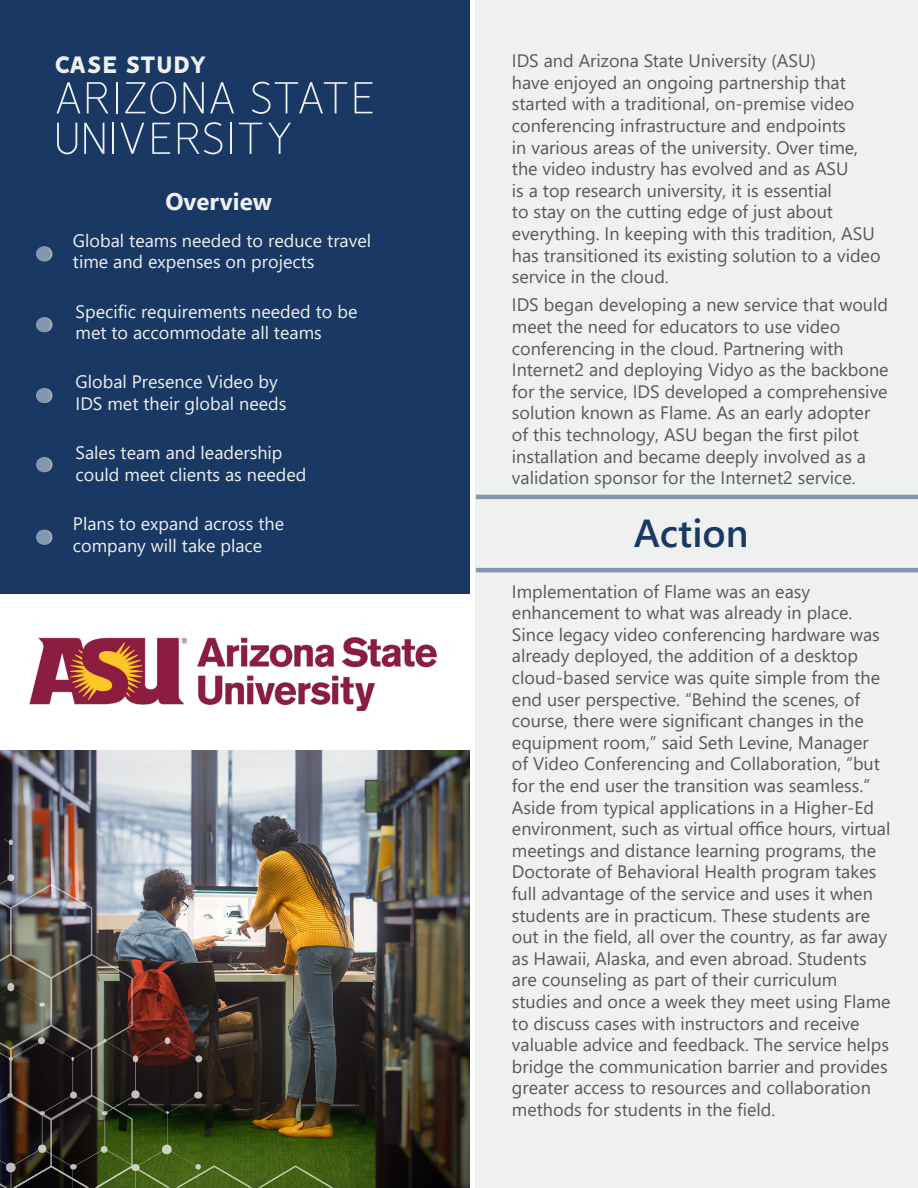
<style>
.page{position:relative;width:918px;height:1188px;background:#fff}
.page>*{position:absolute;margin:0;border:0;box-sizing:border-box;transform-origin:0 0}
.t1{font:100 51px/40.5px "Vision";color:#eff0f0}
.Heading2{font:600 39px "Segoe UI";color:#193863}
.Sub_Title{font:800 27px "Vision";letter-spacing:-.03em;color:#eff0f0}
.Heading1{font:700 24px "Segoe UI";color:#eff0f0}
.Body{font:18px/21.6px "Segoe UI";color:#57585a}
.Body-2{font:18px/21.6px "Segoe UI";color:#eff0f0}
</style>
<div class="page">
<div style="left:476px;top:0;width:442px;height:1188px;background:#eff0f0"></div>
<div style="left:0;top:0;width:469px;height:594px;background:#193863"></div>
<div style="left:38px;top:388px;width:14px;height:15px;background:#afb0b3;border-radius:50%"></div>
<div style="left:36px;top:388px;width:15px;height:15px;background:#8497af;border-radius:50%"></div>
<svg style="left:38px;top:317px;width:14px;height:15px"></svg>
<div style="left:36px;top:317px;width:15px;height:15px;background:#8497af;border-radius:50%"></div>
<svg style="left:38px;top:246px;width:14px;height:15px"></svg>
<div style="left:36px;top:246px;width:15px;height:15px;background:#8497af;border-radius:50%"></div>
<svg style="left:38px;top:457px;width:14px;height:15px"></svg>
<div style="left:36px;top:457px;width:15px;height:15px;background:#8497af;border-radius:50%"></div>
<svg style="left:38px;top:530px;width:14px;height:15px"></svg>
<div style="left:36px;top:530px;width:15px;height:15px;background:#8497af;border-radius:50%"></div>
<img style="left:0;top:751px;width:469px;height:437px">
<svg style="left:258px;top:1165px;width:75px;height:23px;background:#4c6820"></svg>
<img style="left:0;top:839px;width:252px;height:349px">
<svg style="left:6px;top:1163px;width:10px;height:9px"></svg>
<div style="left:70px;top:1164px;width:7px;height:6px;background:#bcbcbb;border-radius:50%"></div>
<svg style="left:101px;top:1146px;width:7px;height:7px"></svg>
<div style="left:131px;top:1164px;width:9px;height:7px;background:#ccd3bf;border-radius:50%"></div>
<hr style="left:476px;top:568px;width:442px;height:4px;background:#8497af">
<hr style="left:476px;top:495px;width:442px;height:4px;background:#8497af">
<img style="left:30px;top:637px;width:407px;height:74px">
<p class="Sub_Title" style="left:54px;top:48px;width:155px">CASE STUDY</p>
<p class="t1" style="left:54px;top:76px;width:324px">ARIZONA STATE<br>UNIVERSITY</p>
<p class="Heading1" style="left:165px;top:179px;width:108px">Overview</p>
<p class="Body-2" style="left:73px;top:228px;width:300px">Global teams needed to reduce travel time and expenses on projects</p>
<p class="Body-2" style="left:76px;top:299px;width:283px">Specific requirements needed to be met to accommodate all teams</p>
<p class="Body-2" style="left:76px;top:370px;width:212px">Global Presence Video by<br>IDS met their global needs</p>
<p class="Body-2" style="left:76px;top:440px;width:232px">Sales team and leadership could meet clients as needed</p>
<p class="Body-2" style="left:73px;top:511px;width:213px">Plans to expand across the company will take place</p>
<p class="Body" style="left:512px;top:48px;width:370px">IDS and Arizona State University (ASU)<br>have enjoyed an ongoing partnership that started with a traditional, on-premise video conferencing infrastructure and endpoints<br>in various areas of the university. Over time, the video industry has evolved and as ASU<br>is a top research university, it is essential<br>to stay on the cutting edge of just about everything. In keeping with this tradition, ASU has transitioned its existing solution to a video service in the cloud.</p>
<p class="Body" style="left:512px;top:293px;width:378px">IDS began developing a new service that would meet the need for educators to use video conferencing in the cloud. Partnering with Internet2 and deploying Vidyo as the backbone for the service, IDS developed a comprehensive solution known as Flame. As an early adopter of this technology, ASU began the first pilot installation and became deeply involved as a validation sponsor for the Internet2 service.</p>
<p class="Heading2" style="left:634px;top:496px;width:116px">Action</p>
<p class="Body" style="left:512px;top:579px;width:380px">Implementation of Flame was an easy enhancement to what was already in place.<br>Since legacy video conferencing hardware was already deployed, the addition of a desktop cloud-based service was quite simple from the end user perspective. “Behind the scenes, of course, there were significant changes in the equipment room,” said Seth Levine, Manager<br>of Video Conferencing and Collaboration, “but for the end user the transition was seamless.” Aside from typical applications in a Higher-Ed environment, such as virtual office hours, virtual meetings and distance learning programs, the Doctorate of Behavioral Health program takes full advantage of the service and uses it when students are in practicum. These students are out in the field, all over the country, as far away as Hawaii, Alaska, and even abroad. Students are counseling as part of their curriculum studies and once a week they meet using Flame to discuss cases with instructors and receive valuable advice and feedback. The service helps bridge the communication barrier and provides greater access to resources and collaboration methods for students in the field.</p>
</div>
